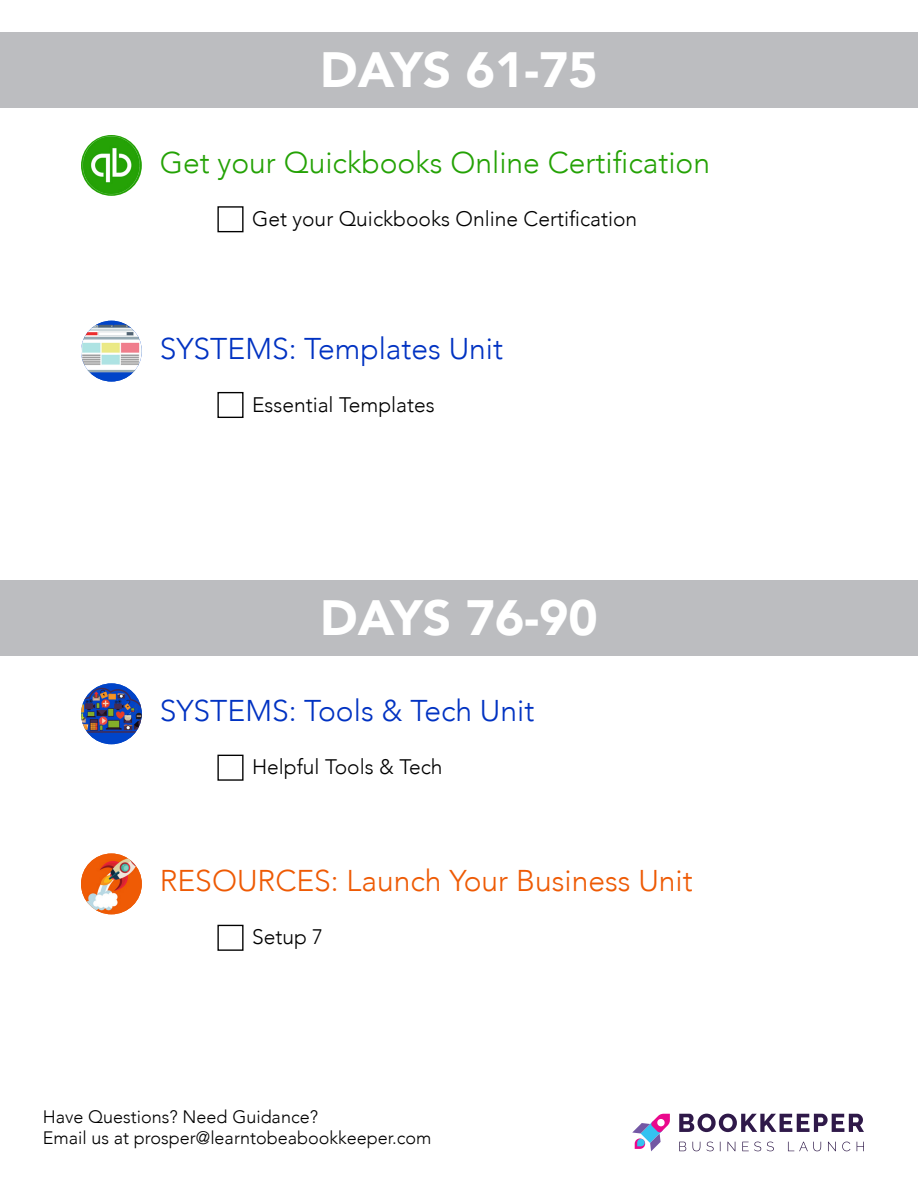
<style>
.page{position:relative;width:918px;height:1188px;background:#fff}
.page>*{position:absolute;margin:0;border:0;box-sizing:border-box;transform-origin:0 0}
.t1{font:900 49.5px "Avenir";color:#fff}
.t2{font:300 30px "Avenir";color:#0032c2}
.t3{font:300 30px "Avenir";color:#24a205}
.t4{font:300 30px "Avenir";color:#ee5a04}
.t5{font:300 21px "Avenir";color:#000}
.t6{font:300 18px/21.6px "Avenir";color:#000}
</style>
<div class="page">
<svg style="left:679px;top:1114px;width:185px;height:18px"></svg>
<svg style="left:679px;top:1142px;width:185px;height:9px"></svg>
<svg style="left:632px;top:1114px;width:38px;height:37px"></svg>
<div style="left:0;top:32px;width:918px;height:76px;background:#bcbdc0"></div>
<img style="left:81px;top:135px;width:61px;height:61px;border-radius:30px">
<div style="left:217px;top:206px;width:27px;height:26px;border:1px solid #000"></div>
<img style="left:81px;top:321px;width:61px;height:61px;border-radius:30px">
<div style="left:217px;top:392px;width:27px;height:26px;border:1px solid #000"></div>
<div style="left:0;top:580px;width:918px;height:76px;background:#bcbdc0"></div>
<img style="left:81px;top:683px;width:61px;height:61px;border-radius:30px">
<div style="left:217px;top:755px;width:27px;height:26px;border:1px solid #000"></div>
<img style="left:81px;top:854px;width:61px;height:60px;border-radius:30px">
<div style="left:217px;top:925px;width:27px;height:26px;border:1px solid #000"></div>
<p class="t1" style="left:320px;top:27px;width:279px">DAYS 61-75</p>
<p class="t3" style="left:160px;top:145px;width:552px">Get your Quickbooks Online Certification</p>
<p class="t5" style="left:252px;top:206px;width:387px">Get your Quickbooks Online Certification</p>
<p class="t2" style="left:160px;top:330px;width:345px">SYSTEMS: Templates Unit</p>
<p class="t5" style="left:252px;top:392px;width:184px">Essential Templates</p>
<p class="t1" style="left:320px;top:576px;width:279px">DAYS 76-90</p>
<p class="t2" style="left:160px;top:693px;width:376px">SYSTEMS: Tools &amp; Tech Unit</p>
<p class="t5" style="left:252px;top:755px;width:192px">Helpful Tools &amp; Tech</p>
<p class="t4" style="left:160px;top:863px;width:535px">RESOURCES: Launch Your Business Unit</p>
<p class="t5" style="left:252px;top:925px;width:73px">Setup 7</p>
<p class="t6" style="left:43px;top:1106px;width:390px">Have Questions? Need Guidance?<br>Email us at prosper@learntobeabookkeeper.com</p>
</div>
